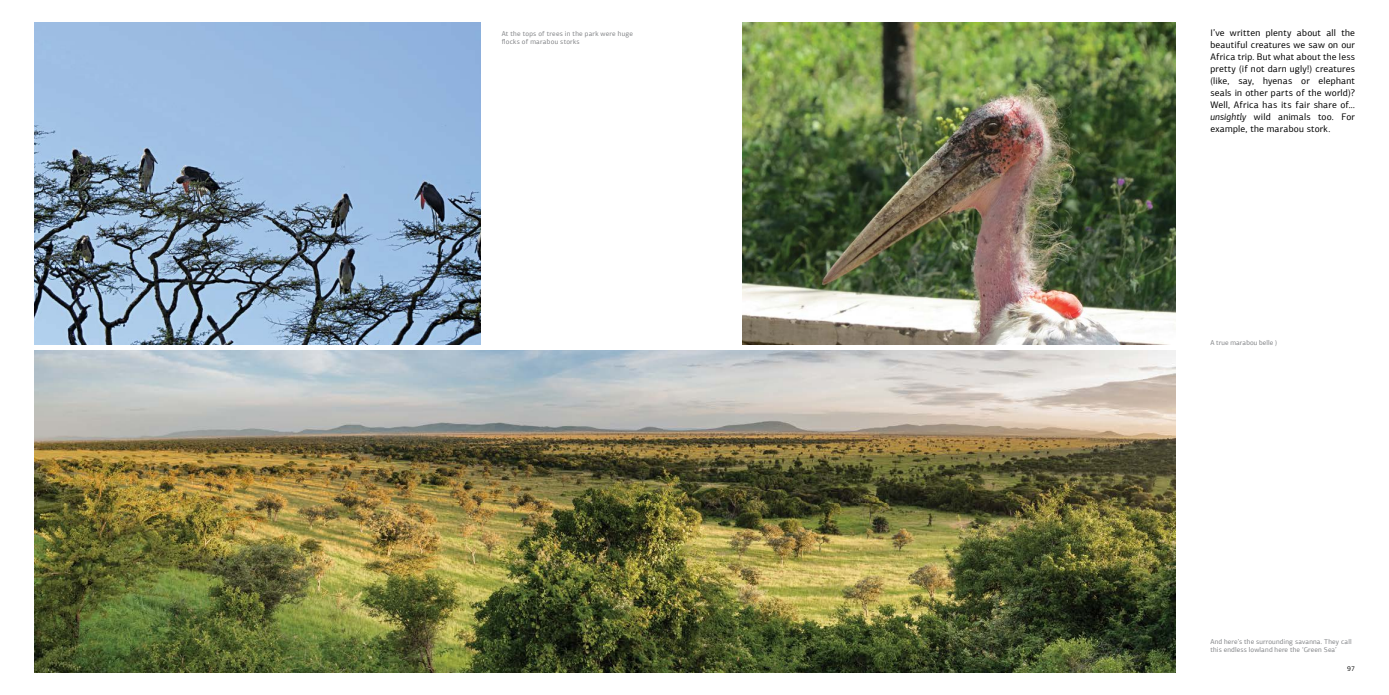
<style>
.page{position:relative;width:1389px;height:695px;background:#fff}
.page>*{position:absolute;margin:0;border:0;box-sizing:border-box;transform-origin:0 0}
.t1{font:9.5px/12px "PF Agora Sans Pro";letter-spacing:.02em;color:#000;text-align:justify}
.t2{font:7px/8.4px "PF Agora Sans Pro";letter-spacing:.025em;color:#808285}
.t3{font:7px "PF Agora Sans Pro";color:#000}
.s1{font-style:italic}
</style>
<div class="page">
<img style="left:34px;top:23px;width:447px;height:321px">
<img style="left:34px;top:350px;width:1142px;height:322px">
<img style="left:743px;top:23px;width:433px;height:321px">
<p class="t2" style="left:502px;top:29px;width:133px">At the tops of trees in the park were huge flocks of marabou storks</p>
<p class="t1" style="left:1210px;top:27px;width:146px">I’ve written plenty about all the beautiful creatures we saw on our Africa trip. But what about the less pretty (if not darn ugly!) creatures (like, say, hyenas or elephant seals in other parts of the world)?<br>Well, Africa has its fair share of… <span class="s1">unsightly</span> wild animals too. For example, the marabou stork.</p>
<p class="t2" style="left:1210px;top:338px;width:68px">A true marabou belle )</p>
<p class="t2" style="left:1210px;top:637px;width:143px">And here’s the surrounding savanna. They call this endless lowland here the ‘Green Sea’</p>
<p class="t3" style="left:1347px;top:664px;width:9px">97</p>
</div>
